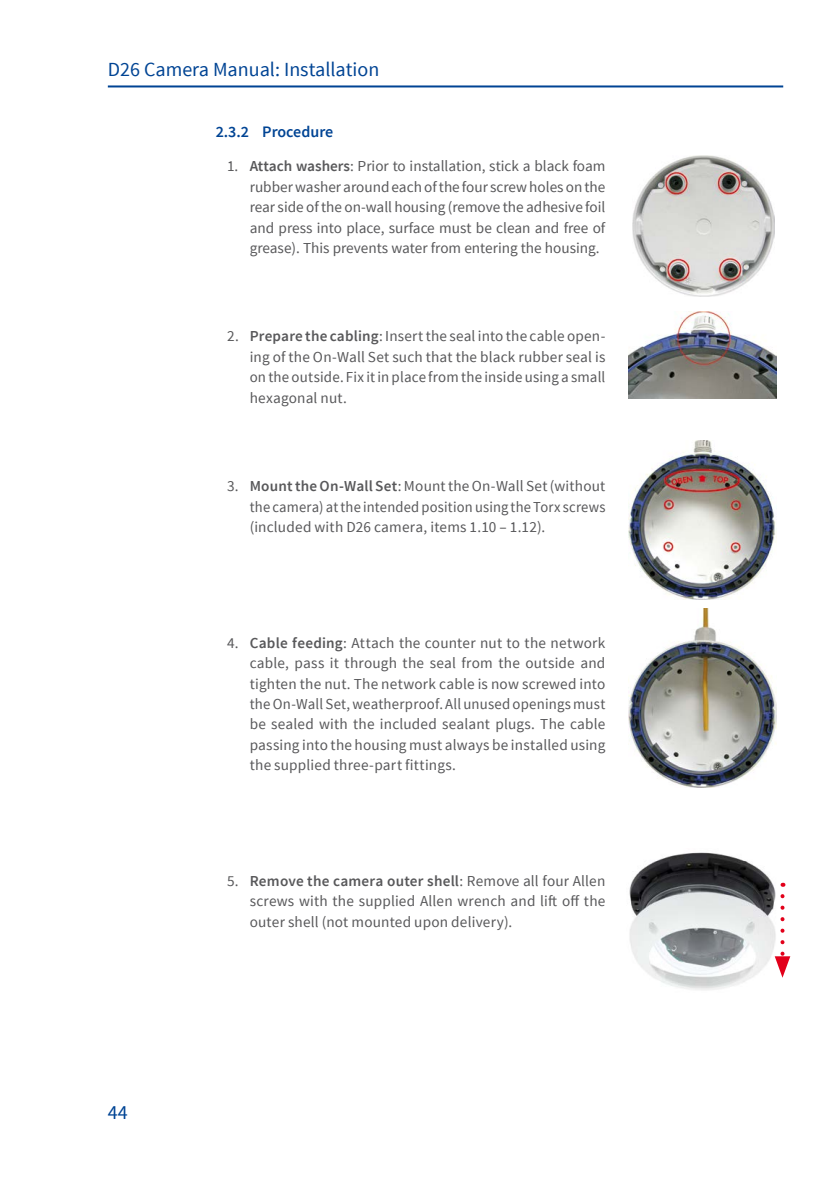
<style>
.page{position:relative;width:840px;height:1191px;background:#fff}
.page>*{position:absolute;margin:0;border:0;box-sizing:border-box;transform-origin:0 0}
.t1{font:20px "Source Sans Pro";color:#004494}
.t2{font:600 16px "Source Sans Pro";color:#004494}
.t3{font:15.2px/20.4px "Source Sans Pro";letter-spacing:.01em;color:#58585a;text-align:justify}
.s1{font-weight:600}
</style>
<div class="page">
<hr style="left:108px;top:85px;width:674px;height:2px;background:#004494">
<img style="left:632px;top:156px;width:141px;height:140px">
<img style="left:628px;top:312px;width:147px;height:86px">
<img style="left:628px;top:441px;width:147px;height:158px">
<img style="left:628px;top:608px;width:147px;height:180px">
<img style="left:629px;top:852px;width:147px;height:138px">
<svg style="left:774px;top:896px;width:15px;height:81px"></svg>
<h1 class="t1" style="left:108px;top:57px;width:273px">D26 Camera Manual: Installation</h1>
<p class="t2" style="left:215px;top:122px;width:119px">2.3.2 Procedure</p>
<p class="t3" style="left:249px;top:156px;width:357px;text-indent:-23px">1. <span class="s1">Attach washers</span>: Prior to installation, stick a black foam rubber washer around each of the four screw holes on the rear side of the on-wall housing (remove the adhesive foil and press into place, surface must be clean and free of grease). This prevents water from entering the housing.</p>
<p class="t3" style="left:249px;top:326px;width:357px;text-indent:-23px">2. <span class="s1">Prepare the cabling</span>: Insert the seal into the cable open&shy;ing of the On-Wall Set such that the black rubber seal is on the outside. Fix it in place from the inside using a small hexagonal nut.</p>
<p class="t3" style="left:249px;top:476px;width:357px;text-indent:-23px">3. <span class="s1">Mount the On-Wall Set</span>: Mount the On-Wall Set (without the camera) at the intended position using the Torx screws (included with D26 camera, items 1.10 – 1.12).</p>
<p class="t3" style="left:249px;top:632px;width:357px;text-indent:-23px">4. <span class="s1">Cable feeding</span>: Attach the counter nut to the network cable, pass it through the seal from the outside and tighten the nut. The network cable is now screwed into the On-Wall Set, weatherproof. All unused openings must be sealed with the included sealant plugs. The cable passing into the housing must always be installed using the supplied three-part fittings.</p>
<h1 class="t1" style="left:108px;top:1099px;width:21px">44</h1>
<p class="t3" style="left:249px;top:871px;width:357px;text-indent:-23px">5. <span class="s1">Remove the camera outer shell</span>: Remove all four Allen screws with the supplied Allen wrench and lift off the outer shell (not mounted upon delivery).</p>
</div>
